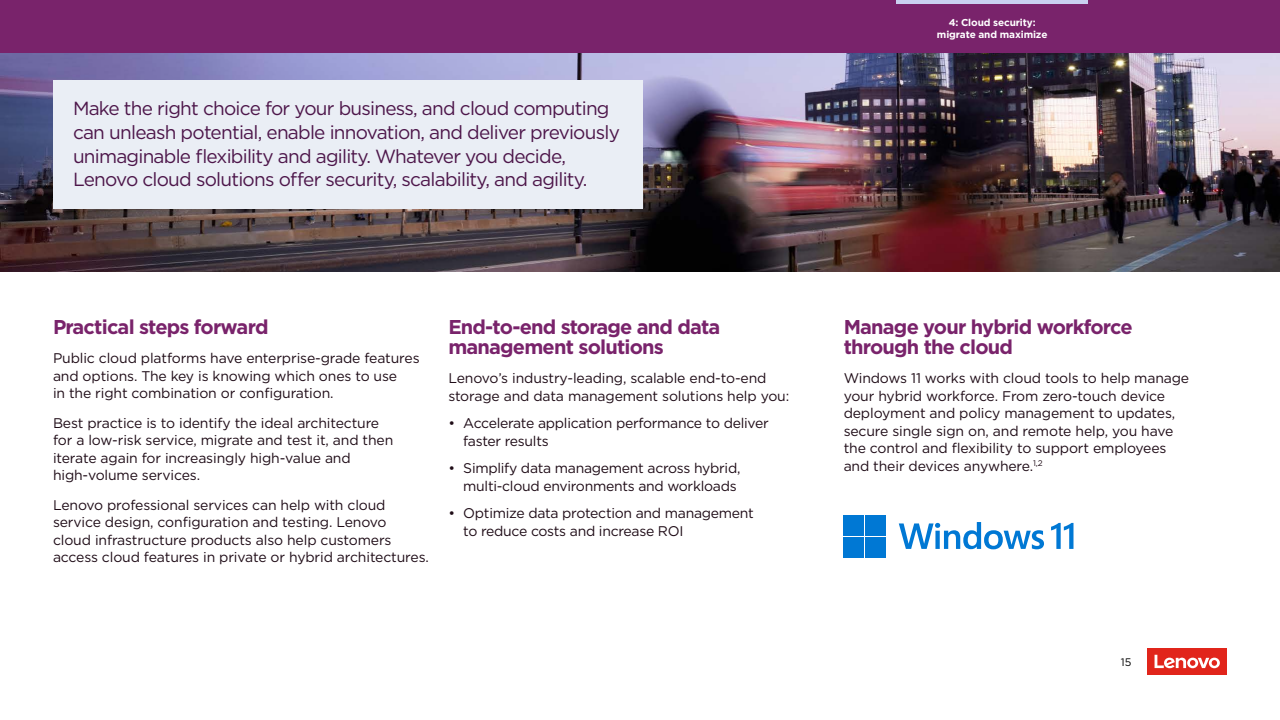
<style>
.page{position:relative;width:1280px;height:720px;background:#fff}
.page>*{position:absolute;margin:0;border:0;box-sizing:border-box;transform-origin:0 0}
.t1{font:700 20px/20px "Gotham";letter-spacing:-.04em;color:#79236b}
.t2{font:19px/23.8px "Gotham";letter-spacing:-.04em;color:#4d164a}
.t3{font:14px/17.5px "Gotham";letter-spacing:-.01em;color:#1f0c17}
.t4{font:10.9px "Gotham";color:#000}
.t5{font:700 10px/12.5px "Gotham";letter-spacing:-.01em;color:#fff;text-align:center}
</style>
<div class="page">
<img style="left:0;top:53px;width:1280px;height:219px">
<div style="left:53px;top:80px;width:590px;height:129px;background:#eaeef5"></div>
<div style="left:844px;top:515px;width:20px;height:20px;background:#0078d4"></div>
<div style="left:866px;top:515px;width:20px;height:20px;background:#0078d4"></div>
<div style="left:844px;top:537px;width:20px;height:20px;background:#0078d4"></div>
<div style="left:866px;top:537px;width:20px;height:20px;background:#0078d4"></div>
<svg style="left:899px;top:522px;width:145px;height:27px"></svg>
<svg style="left:1051px;top:523px;width:22px;height:26px"></svg>
<div style="left:0;top:0;width:1280px;height:53px;background:#79236b"></div>
<hr style="left:896px;top:0;width:192px;height:4px;background:#c9d0f0">
<div style="left:1147px;top:649px;width:80px;height:26px;background:#e1251b"></div>
<svg style="left:1155px;top:655px;width:65px;height:13px"></svg>
<p class="t2" style="left:73px;top:96px;width:548px">Make the right choice for your business, and cloud computing can unleash potential, enable innovation, and deliver previously unimaginable flexibility and agility. Whatever you decide, Lenovo cloud solutions offer security, scalability, and agility.</p>
<h1 class="t1" style="left:53px;top:317px;width:217px">Practical steps forward</h1>
<p class="t3" style="left:53px;top:349px;width:368px">Public cloud platforms have enterprise-grade features and options. The key is knowing which ones to use<br>in the right combination or configuration.</p>
<p class="t3" style="left:53px;top:414px;width:342px">Best practice is to identify the ideal architecture for a low-risk service, migrate and test it, and then iterate again for increasingly high-value and high-volume services.</p>
<p class="t3" style="left:53px;top:496px;width:377px">Lenovo professional services can help with cloud service design, configuration and testing. Lenovo<br>cloud infrastructure products also help customers access cloud features in private or hybrid architectures.</p>
<h1 class="t1" style="left:448px;top:317px;width:274px">End-to-end storage and data management solutions</h1>
<p class="t3" style="left:448px;top:369px;width:343px">Lenovo’s industry-leading, scalable end-to-end storage and data management solutions help you:</p>
<p class="t3" style="left:463px;top:414px;width:307px;text-indent:-15px">• Accelerate application performance to deliver faster results</p>
<p class="t3" style="left:448px;top:459px;width:294px;text-align:right">• Simplify data management across hybrid, multi-cloud environments and workloads</p>
<p class="t3" style="left:463px;top:504px;width:292px;text-indent:-15px">• Optimize data protection and management to reduce costs and increase ROI</p>
<p class="t5" style="left:937px;top:16px;width:112px">4: Cloud security: migrate and maximize</p>
<h1 class="t1" style="left:844px;top:317px;width:291px">Manage your hybrid workforce through the cloud</h1>
<p class="t3" style="left:844px;top:369px;width:347px">Windows 11 works with cloud tools to help manage your hybrid workforce. From zero-touch device deployment and policy management to updates, secure single sign on, and remote help, you have the control and flexibility to support employees and their devices anywhere.<sup>1,2</sup></p>
<p class="t4" style="left:1121px;top:656px;width:12px">15</p>
</div>
